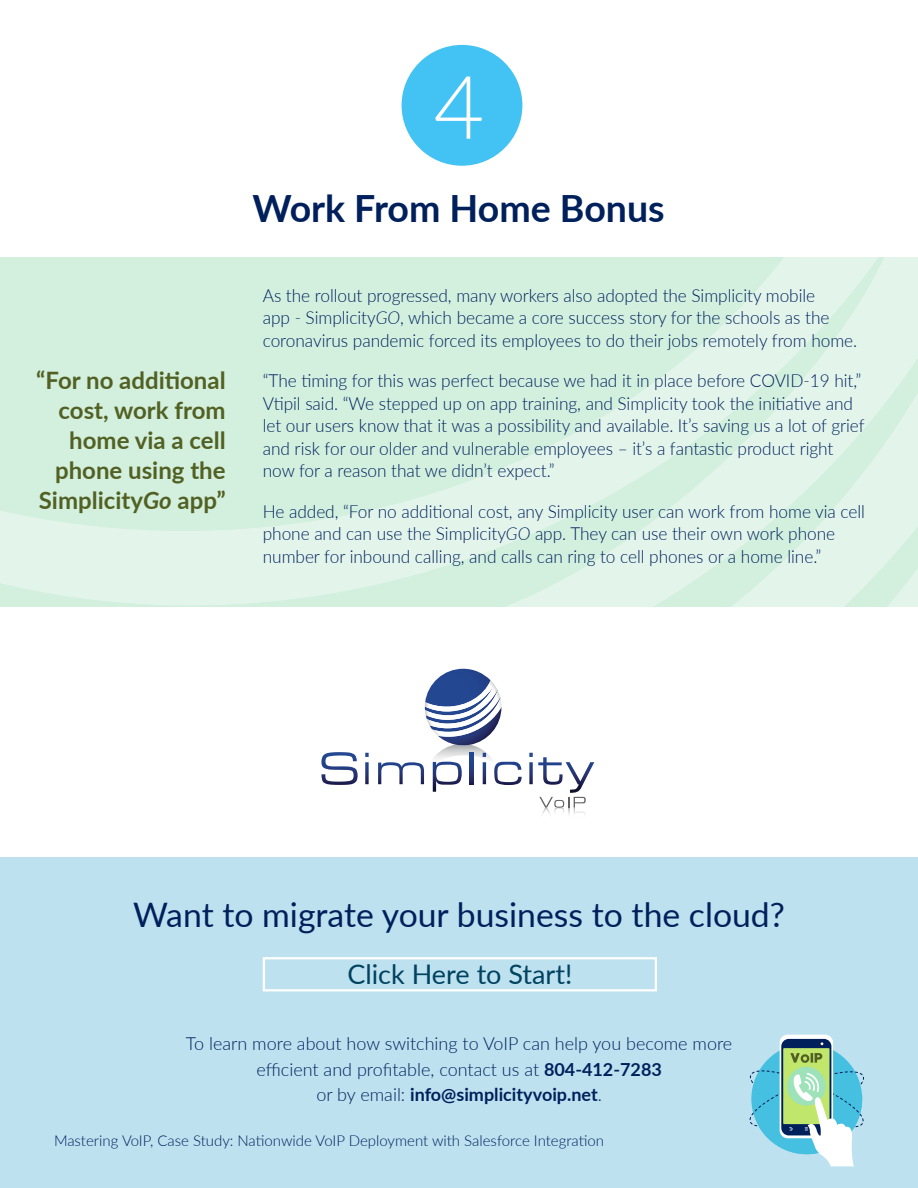
<style>
.page{position:relative;width:918px;height:1188px;background:#fff}
.page>*{position:absolute;margin:0;border:0;box-sizing:border-box;transform-origin:0 0}
.t1{font:300 87.75px "Lato";color:#fff}
.t2{font:700 37.5px "Lato";color:#00205c}
.t3{font:33.75px "Lato";color:#00205c}
.t4{font:27px "Lato";color:#004260}
.t5{font:700 24px/30px "Lato";color:#526123;text-align:right}
.t6{font:300 18px/22.5px "Lato";letter-spacing:-.005em;color:#00205c;scale:.96 1}
.t7{font:300 18px/25.5px "Lato";letter-spacing:-.005em;color:#00205c;text-align:center}
.t8{font:300 15px "Lato";color:#00205c}
.s1{font-style:italic}
.s2{font-weight:700}
</style>
<div class="page">
<div style="left:0;top:858px;width:918px;height:330px;background:#bde1ef"></div>
<svg style="left:0;top:126px;width:918px;height:481px"></svg>
<div style="left:402px;top:45px;width:120px;height:121px;background:#43c3f3;border-radius:50%"></div>
<svg style="left:780px;top:1035px;width:53px;height:103px"></svg>
<svg style="left:750px;top:1042px;width:114px;height:124px"></svg>
<img style="left:432px;top:745px;width:60px;height:22px">
<svg style="left:321px;top:752px;width:37px;height:33px"></svg>
<svg style="left:365px;top:753px;width:4px;height:31px"></svg>
<svg style="left:483px;top:753px;width:3px;height:31px"></svg>
<svg style="left:378px;top:762px;width:46px;height:22px"></svg>
<svg style="left:433px;top:762px;width:29px;height:30px"></svg>
<svg style="left:470px;top:753px;width:3px;height:31px"></svg>
<svg style="left:494px;top:762px;width:28px;height:23px"></svg>
<svg style="left:529px;top:753px;width:65px;height:62px"></svg>
<svg style="left:436px;top:669px;width:65px;height:76px"></svg>
<img style="left:434px;top:698px;width:67px;height:39px">
<img style="left:432px;top:729px;width:68px;height:3px">
<img style="left:429px;top:691px;width:71px;height:38px">
<img style="left:427px;top:691px;width:71px;height:33px">
<img style="left:426px;top:680px;width:71px;height:40px">
<img style="left:425px;top:688px;width:67px;height:28px">
<img style="left:425px;top:680px;width:66px;height:27px">
<div style="left:263px;top:957px;width:394px;height:34px;border:2px solid #fff"></div>
<h1 class="t1" style="left:434px;top:46px;width:52px">4</h1>
<h3 class="t5" style="left:36px;top:364px;width:191px">“For no additional cost, work from home via a cell phone using the<br>Simplicity<span class="s1">Go</span> app”</h3>
<h2 class="t2" style="left:253px;top:181px;width:414px">Work From Home Bonus</h2>
<p class="t6" style="left:263px;top:283px;width:621px">As the rollout progressed, many workers also adopted the Simplicity mobile<br>app - Simplicity<span class="s1">GO</span>, which became a core success story for the schools as the coronavirus pandemic forced its employees to do their jobs remotely from home.</p>
<p class="t6" style="left:263px;top:369px;width:629px">“The timing for this was perfect because we had it in place before COVID-19 hit,” Vtipil said. “We stepped up on app training, and Simplicity took the initiative and let our users know that it was a possibility and available. It’s saving us a lot of grief and risk for our older and vulnerable employees – it’s a fantastic product right now for a reason that we didn’t expect.”</p>
<p class="t6" style="left:263px;top:499px;width:629px">He added, “For no additional cost, any Simplicity user can work from home via cell phone and can use the Simplicity<span class="s1">GO</span> app. They can use their own work phone number for inbound calling, and calls can ring to cell phones or a home line.”</p>
<h3 class="t3" style="left:133px;top:890px;width:653px">Want to migrate your business to the cloud?</h3>
<h3 class="t4" style="left:347px;top:955px;width:227px">Click Here to Start!</h3>
<p class="t7" style="left:186px;top:1030px;width:548px">To learn more about how switching to VoIP can help you become more efficient and profitable, contact us at <span class="s2">804-412-7283<br></span>or by email: <span class="s2">info@simplicityvoip.net</span>.</p>
<p class="t8" style="left:54px;top:1130px;width:552px">Mastering VoIP, Case Study: Nationwide VoIP Deployment with Salesforce Integration</p>
</div>
